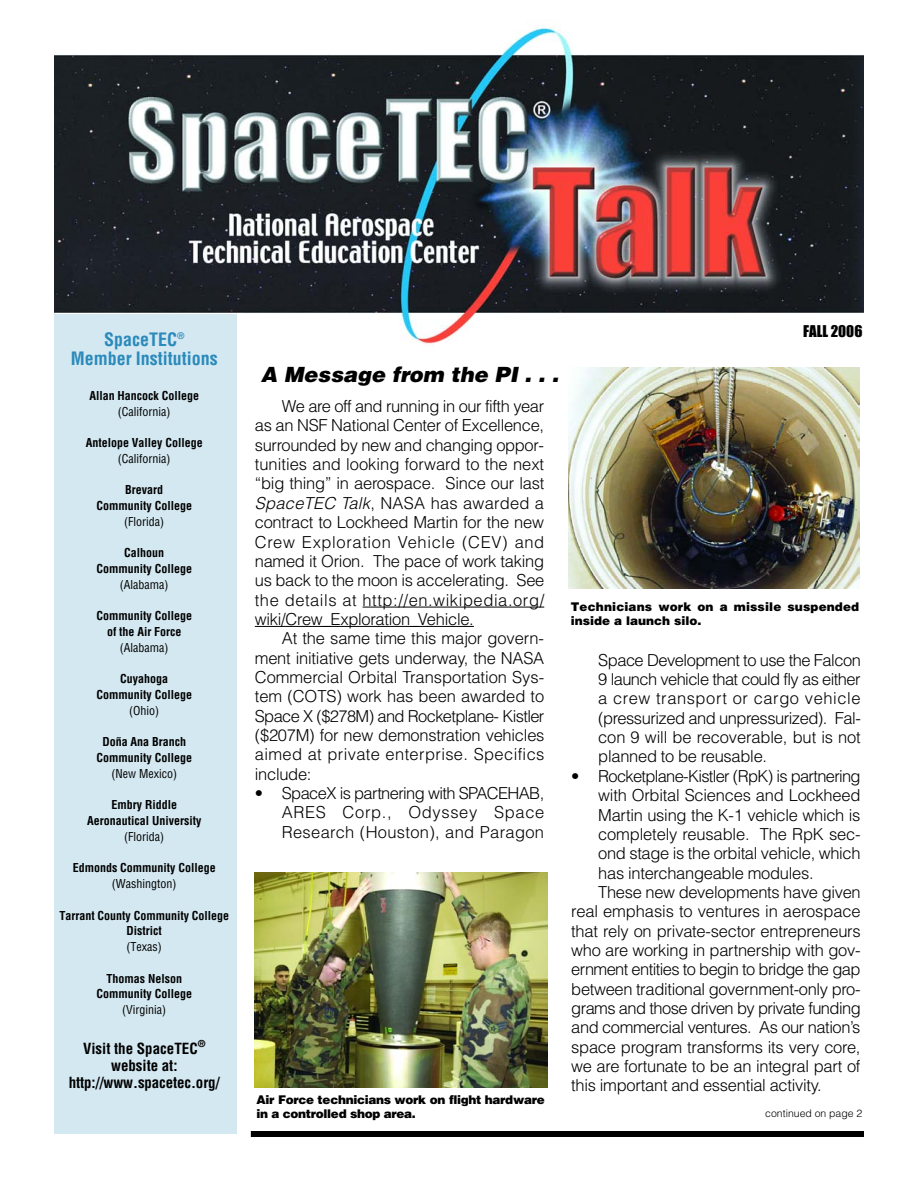
<style>
.page{position:relative;width:918px;height:1188px;background:#fff}
.page>*{position:absolute;margin:0;border:0;box-sizing:border-box;transform-origin:0 0}
.t1{font:italic 900 21px "Helvetica";color:#000}
.t2{font:700 condensed 18px/19.2px "Helvetica";color:#2a8abb;text-align:center}
.t3{font:300 16.5px/19.4px "Helvetica";letter-spacing:-.015em;color:#000;text-align:justify}
.t4{font:300 16.5px "Helvetica";letter-spacing:-.035em;color:#000}
.t5{font:300 16.5px "Helvetica";letter-spacing:-.04em;color:#000}
.t6{font:700 condensed 15px/17px "Helvetica";letter-spacing:-.005em;color:#000;text-align:center}
.t7{font:15px "Impact";color:#000}
.t8{font:700 condensed 12px/15.8px "Helvetica";color:#000;text-align:center}
.t9{font:condensed 12px "Helvetica";color:#000}
.t10{font:900 12px/14.4px "Helvetica";letter-spacing:-.025em;color:#000}
.t11{font:900 12px/14.4px "Helvetica";letter-spacing:.01em;color:#000}
.t12{font:300 10.5px "Helvetica";color:#000}
.t13{font:900 9.75px "Helvetica";color:#000}
.s1{font-style:italic}
</style>
<div class="page">
<img style="left:54px;top:25px;width:810px;height:331px">
<div style="left:54px;top:314px;width:182px;height:820px;background:#d4e8f1"></div>
<div style="left:484px;top:324px;width:380px;height:23px;background:#fff"></div>
<div style="left:251px;top:1131px;width:613px;height:6px;background:#000"></div>
<hr style="left:363px;top:607px;width:166px;height:1px;background:#000">
<svg style="left:529px;top:607px;width:15px;height:1px"></svg>
<hr style="left:255px;top:626px;width:47px;height:1px;background:#000">
<hr style="left:302px;top:626px;width:126px;height:1px;background:#000">
<hr style="left:427px;top:626px;width:47px;height:1px;background:#000">
<img style="left:569px;top:368px;width:291px;height:220px">
<img style="left:255px;top:872px;width:292px;height:216px">
<p class="t2" style="left:71px;top:330px;width:149px">SpaceTEC<sup>®<br></sup>Member Institutions</p>
<p class="t8" style="left:89px;top:388px;width:111px">Allan Hancock College</p>
<p class="t9" style="left:118px;top:404px;width:54px">(California)</p>
<p class="t8" style="left:86px;top:435px;width:119px">Antelope Valley College</p>
<p class="t9" style="left:118px;top:452px;width:54px">(California)</p>
<p class="t8" style="left:97px;top:482px;width:97px">Brevard<br>Community College</p>
<p class="t9" style="left:124px;top:515px;width:41px">(Florida)</p>
<p class="t8" style="left:97px;top:545px;width:97px">Calhoun<br>Community College</p>
<p class="t9" style="left:120px;top:578px;width:50px">(Alabama)</p>
<p class="t8" style="left:97px;top:608px;width:97px">Community College of the Air Force</p>
<p class="t9" style="left:120px;top:641px;width:50px">(Alabama)</p>
<p class="t8" style="left:97px;top:671px;width:97px">Cuyahoga<br>Community College</p>
<p class="t9" style="left:129px;top:704px;width:31px">(Ohio)</p>
<p class="t8" style="left:97px;top:734px;width:97px">Doña Ana Branch<br>Community College</p>
<p class="t9" style="left:112px;top:767px;width:67px">(New Mexico)</p>
<p class="t8" style="left:87px;top:797px;width:116px">Embry Riddle<br>Aeronautical University</p>
<p class="t9" style="left:124px;top:830px;width:41px">(Florida)</p>
<p class="t8" style="left:73px;top:860px;width:145px">Edmonds Community College</p>
<p class="t9" style="left:112px;top:877px;width:66px">(Washington)</p>
<p class="t8" style="left:59px;top:908px;width:171px">Tarrant County Community College<br>District</p>
<p class="t9" style="left:127px;top:940px;width:37px">(Texas)</p>
<p class="t8" style="left:97px;top:971px;width:97px">Thomas Nelson<br>Community College</p>
<p class="t9" style="left:122px;top:1003px;width:45px">(Virginia)</p>
<p class="t6" style="left:83px;top:1040px;width:116px">Visit the SpaceTEC</p>
<p class="t13" style="left:198px;top:1038px;width:9px">®</p>
<p class="t6" style="left:69px;top:1057px;width:153px">website at: http://www.spacetec.org/</p>
<p class="t1" style="left:261px;top:362px;width:300px">A Message from the PI . . .</p>
<p class="t3" style="left:255px;top:397px;width:291px;text-indent:27px">We are off and running in our fifth year as an NSF National Center of Excellence, surrounded by new and changing oppor&shy;tunities and looking forward to the next “big thing” in aerospace. Since our last <span class="s1">SpaceTEC Talk</span>, NASA has awarded a contract to Lockheed Martin for the new Crew Exploration Vehicle (CEV) and named it Orion. The pace of work taking us back to the moon is accelerating. See the details at http://en.wikipedia.org/ wiki/Crew_Exploration_Vehicle.</p>
<p class="t3" style="left:255px;top:629px;width:291px;text-indent:27px">At the same time this major govern&shy;ment initiative gets underway, the NASA Commercial Orbital Transportation Sys&shy;tem (COTS) work has been awarded to Space X ($278M) and Rocketplane- Kistler ($207M) for new demonstration vehicles aimed at private enterprise. Specifics include:</p>
<p class="t3" style="left:282px;top:784px;width:264px;text-indent:-27px">• SpaceX is partnering with SPACEHAB, ARES Corp., Odyssey Space Research (Houston), and Paragon</p>
<p class="t10" style="left:257px;top:1092px;width:290px">Air Force technicians work on flight hardware in a controlled shop area.</p>
<p class="t7" style="left:803px;top:323px;width:61px">FALL 2006</p>
<p class="t11" style="left:571px;top:600px;width:290px">Technicians work on a missile suspended inside a launch silo.</p>
<p class="t3" style="left:598px;top:650px;width:264px">Space Development to use the Falcon 9 launch vehicle that could fly as either a crew transport or cargo vehicle (pressurized and unpressurized). Fal&shy;con 9 will be recoverable, but is not planned to be reusable.</p>
<p class="t5" style="left:571px;top:766px;width:291px">• Rocketplane-Kistler (RpK) is partnering</p>
<p class="t3" style="left:598px;top:786px;width:264px">with Orbital Sciences and Lockheed</p>
<p class="t3" style="left:598px;top:805px;width:264px">Martin using the K-1 vehicle which is</p>
<p class="t3" style="left:598px;top:824px;width:264px">completely reusable. The RpK sec-</p>
<p class="t3" style="left:598px;top:844px;width:264px">ond stage is the orbital vehicle, which</p>
<p class="t3" style="left:598px;top:863px;width:217px">has interchangeable modules.</p>
<p class="t3" style="left:598px;top:883px;width:264px">These new developments have given</p>
<p class="t3" style="left:571px;top:902px;width:291px">real emphasis to ventures in aerospace</p>
<p class="t3" style="left:571px;top:921px;width:291px">that rely on private-sector entrepreneurs</p>
<p class="t3" style="left:571px;top:941px;width:291px">who are working in partnership with gov-</p>
<p class="t4" style="left:571px;top:960px;width:291px">ernment entities to begin to bridge the gap</p>
<p class="t3" style="left:571px;top:979px;width:291px">between traditional government-only pro-</p>
<p class="t4" style="left:571px;top:999px;width:291px">grams and those driven by private funding</p>
<p class="t3" style="left:571px;top:1018px;width:291px">and commercial ventures. As our nation’s</p>
<p class="t3" style="left:571px;top:1037px;width:291px">space program transforms its very core,</p>
<p class="t3" style="left:571px;top:1057px;width:291px">we are fortunate to be an integral part of</p>
<p class="t3" style="left:571px;top:1076px;width:252px">this important and essential activity.</p>
<p class="t12" style="left:765px;top:1107px;width:99px">continued on page 2</p>
</div>
